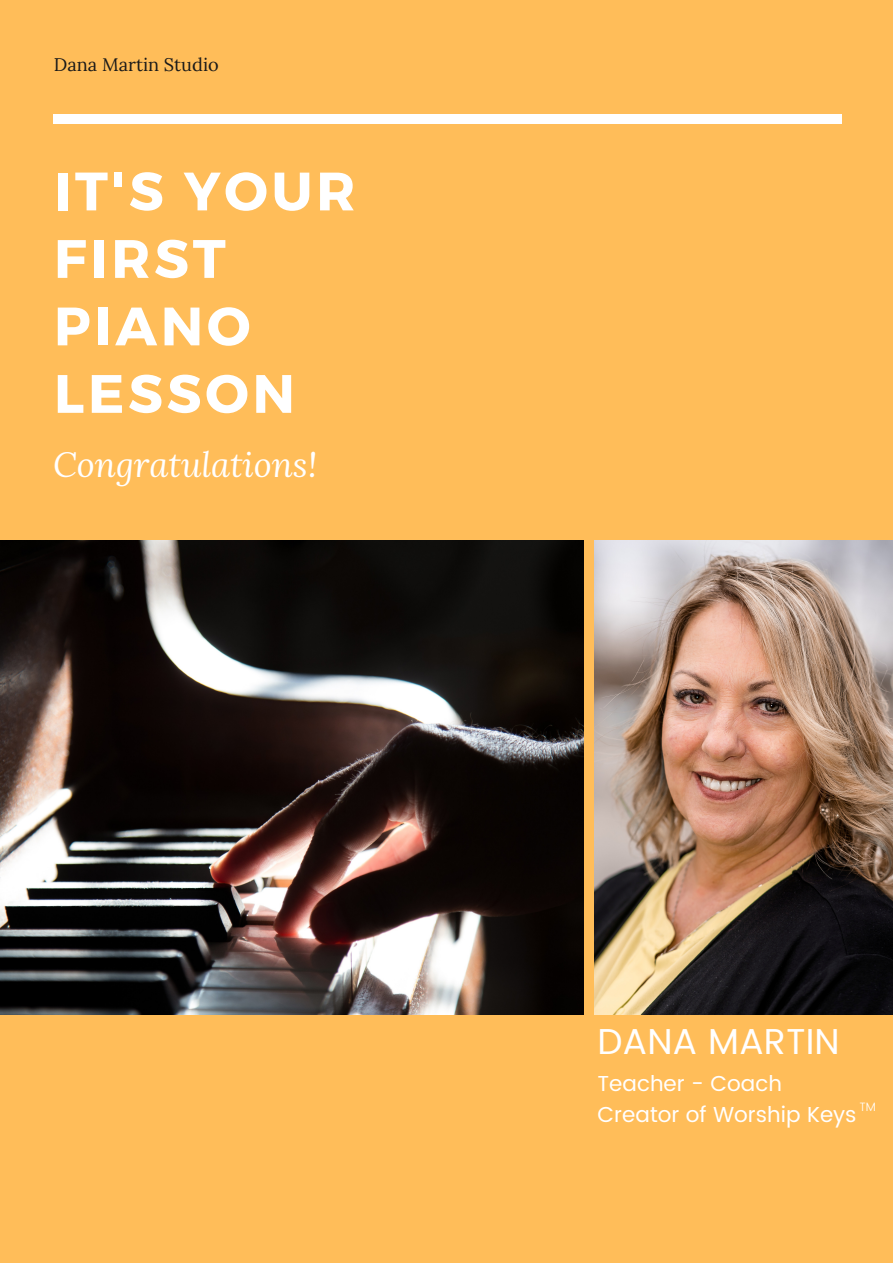
<style>
.page{position:relative;width:893px;height:1264px;background:#fff}
.page>*{position:absolute;margin:0;border:0;box-sizing:border-box;transform-origin:0 0}
.t1{font:700 54px/67.5px "Montserrat";letter-spacing:.07em;color:#fff}
.t2{font:36px "Poppins";color:#fff}
.t3{font:italic 34.5px "Lora";color:#fff}
.t4{font:21.6px/30.3px "Poppins";color:#fff}
.t5{font:18.15px "Lora";color:#191919}
.t6{font:300 12.15px "Poppins";color:#fff}
</style>
<div class="page">
<div style="left:0;top:0;width:892px;height:1262px;background:#ffbd59"></div>
<div style="left:53px;top:115px;width:788px;height:9px;background:#fff"></div>
<img style="left:0;top:540px;width:583px;height:474px">
<img style="left:595px;top:540px;width:297px;height:474px">
<p class="t5" style="left:54px;top:53px;width:166px">Dana Martin Studio</p>
<h1 class="t1" style="left:54px;top:155px;width:303px">IT'S YOUR<br>FIRST<br>PIANO<br>LESSON</h1>
<h3 class="t3" style="left:53px;top:441px;width:265px">Congratulations!</h3>
<h2 class="t2" style="left:597px;top:1020px;width:243px">DANA MARTIN</h2>
<p class="t4" style="left:597px;top:1068px;width:261px">Teacher - Coach<br>Creator of Worship Keys</p>
<p class="t6" style="left:859px;top:1099px;width:18px">TM</p>
</div>
